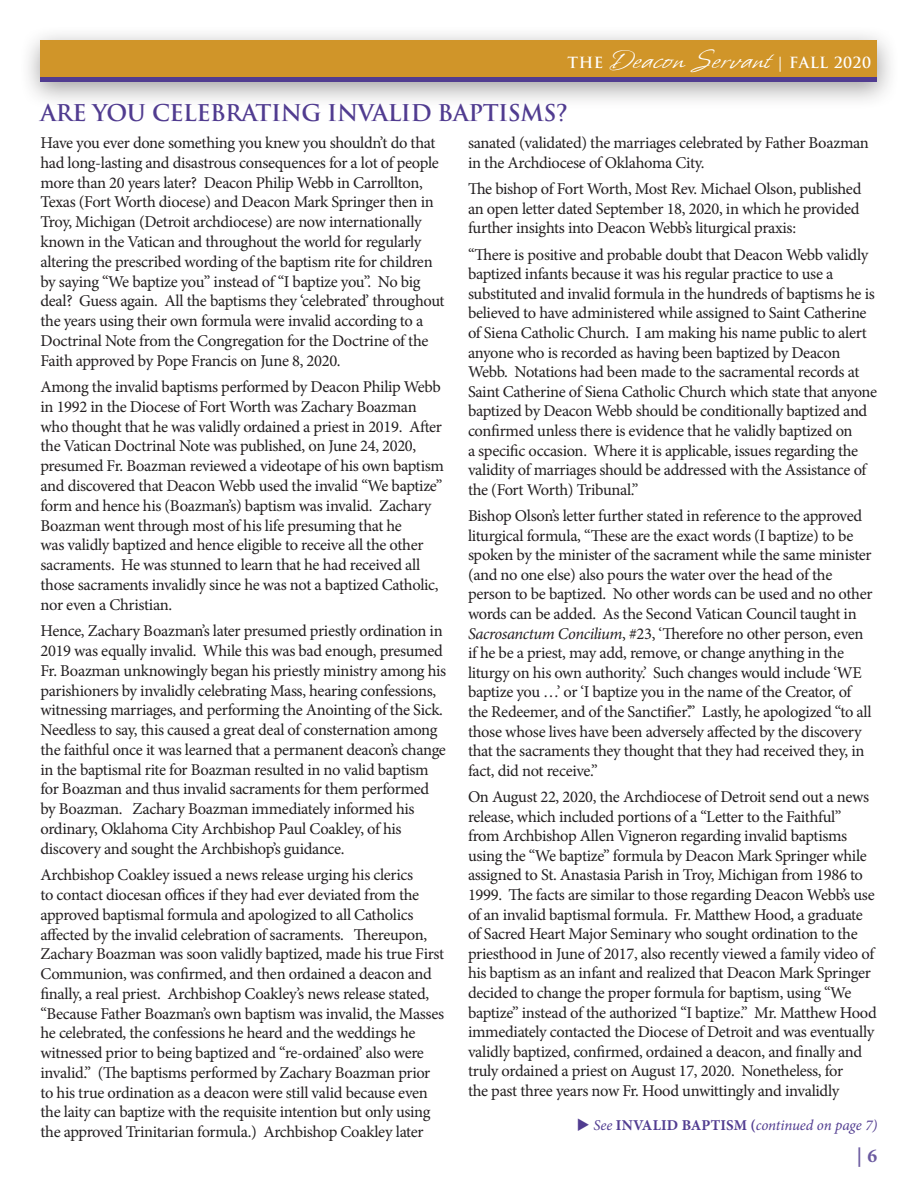
<style>
.page{position:relative;width:918px;height:1188px;background:#fff}
.page>*{position:absolute;margin:0;border:0;box-sizing:border-box;transform-origin:0 0}
.t1{font:30px "Whisper ROB";letter-spacing:.03em;color:#fff}
.t2{font:700 22.5px "Trajan Pro";letter-spacing:-.02em;color:#513c90}
.t3{font:700 19.5px "Minion Pro";color:#6b5aa0}
.t4{font:16.5px/19.8px "Minion Pro";letter-spacing:-.02em;color:#231f20}
.t5{font:italic 15px "Minion Pro";letter-spacing:-.01em;color:#513c90}
.s1{font-family:"Trajan Pro";font-weight:700;font-size:15px}
.s2{font-style:italic}
.s3{font-weight:700;font-style:normal}
</style>
<div class="page">
<div style="left:19px;top:25px;width:881px;height:85px;background:#231f20;opacity:.42"></div>
<div style="left:40px;top:40px;width:838px;height:42px;background:#d09529"></div>
<hr style="left:40px;top:78px;width:838px;height:4px;background:#513c90">
<p class="t1" style="left:568px;top:45px;width:305px"><span class="s1">THE</span> Deacon Servant <span class="s1">| FALL 2020</span></p>
<p class="t2" style="left:40px;top:99px;width:529px">ARE YOU CELEBRATING INVALID BAPTISMS?</p>
<p class="t4" style="left:40px;top:133px;width:406px">Have you ever done something you knew you shouldn’t do that had long-lasting and disastrous consequences for a lot of people more than 20 years later? Deacon Philip Webb in Carrollton, Texas (Fort Worth diocese) and Deacon Mark Springer then in Troy, Michigan (Detroit archdiocese) are now internationally known in the Vatican and throughout the world for regularly altering the prescribed wording of the baptism rite for children by saying “We baptize you” instead of “I baptize you”. No big deal? Guess again. All the baptisms they ‘celebrated’ throughout the years using their own formula were invalid according to a Doctrinal Note from the Congregation for the Doctrine of the Faith approved by Pope Francis on June 8, 2020.</p>
<p class="t4" style="left:40px;top:377px;width:405px">Among the invalid baptisms performed by Deacon Philip Webb in 1992 in the Diocese of Fort Worth was Zachary Boazman who thought that he was validly ordained a priest in 2019. After the Vatican Doctrinal Note was published, on June 24, 2020, presumed Fr. Boazman reviewed a videotape of his own baptism and discovered that Deacon Webb used the invalid “We baptize” form and hence his (Boazman’s) baptism was invalid. Zachary Boazman went through most of his life presuming that he<br>was validly baptized and hence eligible to receive all the other sacraments. He was stunned to learn that he had received all those sacraments invalidly since he was not a baptized Catholic, nor even a Christian.</p>
<p class="t4" style="left:40px;top:621px;width:407px">Hence, Zachary Boazman’s later presumed priestly ordination in 2019 was equally invalid. While this was bad enough, presumed Fr. Boazman unknowingly began his priestly ministry among his parishioners by invalidly celebrating Mass, hearing confessions, witnessing marriages, and performing the Anointing of the Sick.<br>Needless to say, this caused a great deal of consternation among the faithful once it was learned that a permanent deacon’s change in the baptismal rite for Boazman resulted in no valid baptism for Boazman and thus invalid sacraments for them performed by Boazman. Zachary Boazman immediately informed his ordinary, Oklahoma City Archbishop Paul Coakley, of his discovery and sought the Archbishop’s guidance.</p>
<p class="t4" style="left:40px;top:865px;width:405px">Archbishop Coakley issued a news release urging his clerics<br>to contact diocesan offices if they had ever deviated from the approved baptismal formula and apologized to all Catholics affected by the invalid celebration of sacraments. Thereupon, Zachary Boazman was soon validly baptized, made his true First Communion, was confirmed, and then ordained a deacon and finally, a real priest. Archbishop Coakley’s news release stated, “Because Father Boazman’s own baptism was invalid, the Masses he celebrated, the confessions he heard and the weddings he witnessed prior to being baptized and “re-ordained’ also were invalid.” (The baptisms performed by Zachary Boazman prior to his true ordination as a deacon were still valid because even the laity can baptize with the requisite intention but only using the approved Trinitarian formula.) Archbishop Coakley later</p>
<p class="t4" style="left:468px;top:133px;width:402px">sanated (validated) the marriages celebrated by Father Boazman in the Archdiocese of Oklahoma City.</p>
<p class="t4" style="left:468px;top:179px;width:395px;text-align:justify">The bishop of Fort Worth, Most Rev. Michael Olson, published an open letter dated September 18, 2020, in which he provided further insights into Deacon Webb’s liturgical praxis:</p>
<p class="t4" style="left:468px;top:245px;width:411px">“There is positive and probable doubt that Deacon Webb validly baptized infants because it was his regular practice to use a substituted and invalid formula in the hundreds of baptisms he is believed to have administered while assigned to Saint Catherine of Siena Catholic Church. I am making his name public to alert anyone who is recorded as having been baptized by Deacon Webb. Notations had been made to the sacramental records at Saint Catherine of Siena Catholic Church which state that anyone baptized by Deacon Webb should be conditionally baptized and confirmed unless there is evidence that he validly baptized on<br>a specific occasion. Where it is applicable, issues regarding the validity of marriages should be addressed with the Assistance of the (Fort Worth) Tribunal.”</p>
<p class="t4" style="left:468px;top:506px;width:406px">Bishop Olson’s letter further stated in reference to the approved liturgical formula, “These are the exact words (I baptize) to be spoken by the minister of the sacrament while the same minister (and no one else) also pours the water over the head of the person to be baptized. No other words can be used and no other words can be added. As the Second Vatican Council taught in <span class="s2">Sacrosanctum Concilium</span>, #23, ‘Therefore no other person, even if he be a priest, may add, remove, or change anything in the liturgy on his own authority.’ Such changes would include ‘WE baptize you …’ or ‘I baptize you in the name of the Creator, of the Redeemer, and of the Sanctifier’.” Lastly, he apologized “to all those whose lives have been adversely affected by the discovery that the sacraments they thought that they had received they, in fact, did not receive.”</p>
<p class="t4" style="left:468px;top:787px;width:410px">On August 22, 2020, the Archdiocese of Detroit send out a news release, which included portions of a “Letter to the Faithful” from Archbishop Allen Vigneron regarding invalid baptisms using the “We baptize” formula by Deacon Mark Springer while assigned to St. Anastasia Parish in Troy, Michigan from 1986 to 1999. The facts are similar to those regarding Deacon Webb’s use of an invalid baptismal formula. Fr. Matthew Hood, a graduate of Sacred Heart Major Seminary who sought ordination to the priesthood in June of 2017, also recently viewed a family video of his baptism as an infant and realized that Deacon Mark Springer decided to change the proper formula for baptism, using “We baptize” instead of the authorized “I baptize.” Mr. Matthew Hood immediately contacted the Diocese of Detroit and was eventually validly baptized, confirmed, ordained a deacon, and finally and truly ordained a priest on August 17, 2020. Nonetheless, for<br>the past three years now Fr. Hood unwittingly and invalidly</p>
<p class="t5" style="left:577px;top:1115px;width:302px">◆ See <span class="s3">INVALID BAPTISM (</span>continued on page 7)</p>
<p class="t3" style="left:857px;top:1142px;width:22px">| 6</p>
</div>
